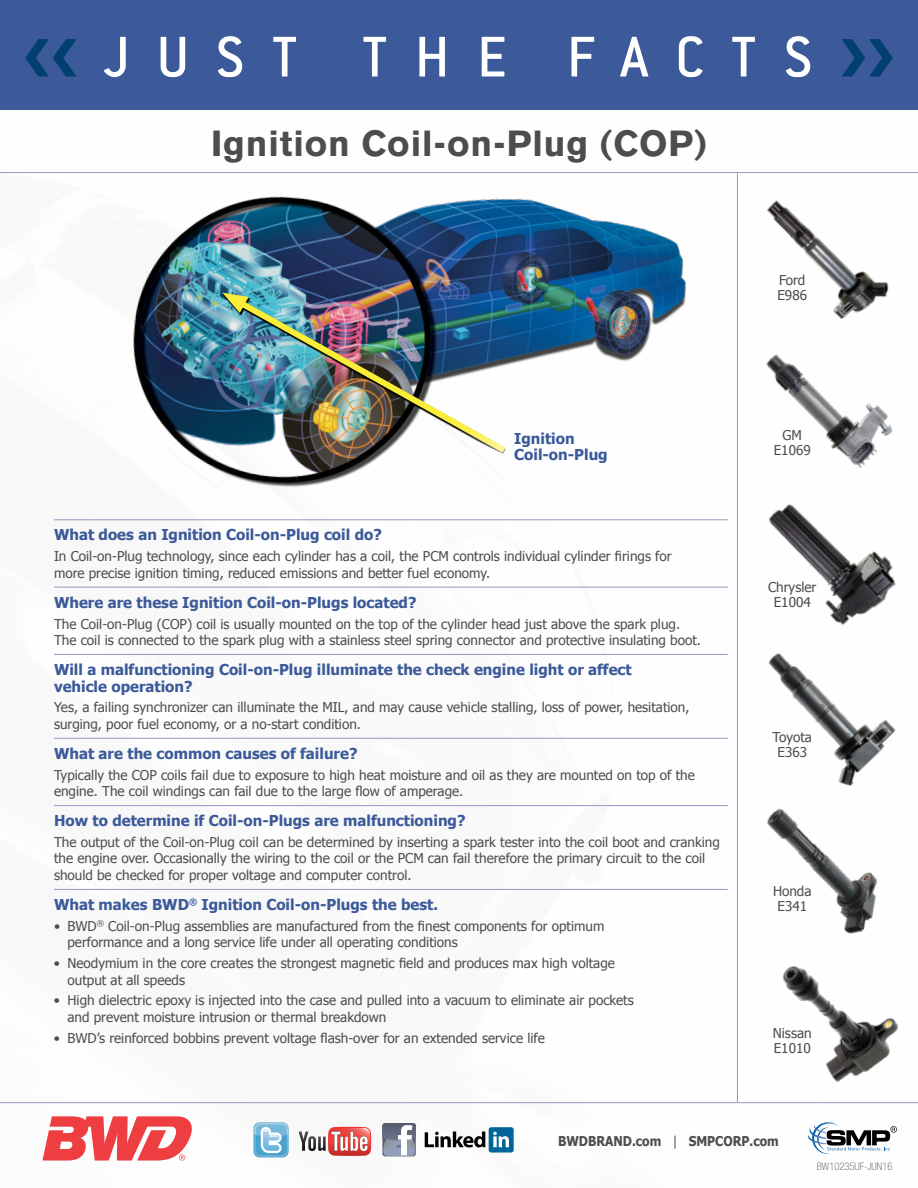
<style>
.page{position:relative;width:918px;height:1188px;background:#fff}
.page>*{position:absolute;margin:0;border:0;box-sizing:border-box;transform-origin:0 0}
.t1{font:63px "Conduit ITC Medium";letter-spacing:.435em;color:#fff}
.t2{font:700 36px "Akzidenz Grotesk BE";letter-spacing:.025em;color:#4d4d4f}
.t3{font:700 15px/16.5px "Tahoma";color:#3c5a99}
.t4{font:13.5px/16.5px "Tahoma";color:#4d4d4f}
.t5{font:700 13.5px "Tahoma";color:#4d4d4f;scale:.9 1}
.t6{font:100 condensed 10.5px "Helvetica Neue LT Std";color:#4d4d4f}
.s1{font-weight:400}
</style>
<div class="page">
<img style="left:0;top:173px;width:918px;height:985px">
<div style="left:0;top:0;width:918px;height:110px;background:#3c5a99"></div>
<svg style="left:299px;top:1127px;width:72px;height:29px"></svg>
<svg style="left:254px;top:1122px;width:35px;height:35px"></svg>
<svg style="left:382px;top:1123px;width:34px;height:33px"></svg>
<div style="left:489px;top:1127px;width:25px;height:26px;background:#069;border-radius:3px"></div>
<svg style="left:425px;top:1132px;width:60px;height:15px"></svg>
<svg style="left:493px;top:1132px;width:16px;height:15px"></svg>
<hr style="left:0;top:1102px;width:918px;height:1px;background:#9399c2">
<svg style="left:42px;top:1116px;width:155px;height:45px"></svg>
<svg style="left:808px;top:1122px;width:89px;height:33px"></svg>
<img style="left:119px;top:188px;width:578px;height:312px">
<img style="left:210px;top:285px;width:308px;height:169px">
<img style="left:227px;top:292px;width:285px;height:164px">
<svg style="left:222px;top:293px;width:27px;height:20px"></svg>
<hr style="left:54px;top:519px;width:674px;height:1px;background:#9399c2">
<hr style="left:54px;top:587px;width:674px;height:1px;background:#9399c2">
<hr style="left:54px;top:654px;width:674px;height:1px;background:#9399c2">
<hr style="left:54px;top:738px;width:674px;height:1px;background:#9399c2">
<hr style="left:54px;top:805px;width:674px;height:1px;background:#9399c2">
<hr style="left:54px;top:889px;width:674px;height:1px;background:#9399c2">
<img style="left:749px;top:184px;width:146px;height:147px">
<img style="left:763px;top:327px;width:141px;height:151px">
<img style="left:750px;top:478px;width:158px;height:158px">
<img style="left:741px;top:629px;width:163px;height:164px">
<img style="left:764px;top:789px;width:126px;height:150px">
<img style="left:753px;top:939px;width:158px;height:157px">
<hr style="left:0;top:172px;width:918px;height:1px;background:#9399c2">
<hr style="left:737px;top:172px;width:1px;height:930px;background:#9399c2">
<h1 class="t1" style="left:103px;top:19px;width:711px">JUST THE FACTS</h1>
<h2 class="t2" style="left:211px;top:122px;width:498px">Ignition Coil-on-Plug (COP)</h2>
<p class="t4" style="left:777px;top:272px;width:31px;line-height:15px">Ford<br>E986</p>
<p class="t3" style="left:514px;top:429px;width:95px">Ignition<br>Coil-on-Plug</p>
<p class="t3" style="left:54px;top:526px;width:329px">What does an Ignition Coil-on-Plug coil do?</p>
<p class="t4" style="left:54px;top:547px;width:619px">In Coil-on-Plug technology, since each cylinder has a coil, the PCM controls individual cylinder firings for more precise ignition timing, reduced emissions and better fuel economy.</p>
<p class="t3" style="left:54px;top:593px;width:364px">Where are these Ignition Coil-on-Plugs located?</p>
<p class="t4" style="left:54px;top:615px;width:649px">The Coil-on-Plug (COP) coil is usually mounted on the top of the cylinder head just above the spark plug.<br>The coil is connected to the spark plug with a stainless steel spring connector and protective insulating boot.</p>
<p class="t3" style="left:54px;top:660px;width:579px">Will a malfunctioning Coil-on-Plug illuminate the check engine light or affect vehicle operation?</p>
<p class="t4" style="left:54px;top:699px;width:637px">Yes, a failing synchronizer can illuminate the MIL, and may cause vehicle stalling, loss of power, hesitation, surging, poor fuel economy, or a no-start condition.</p>
<p class="t3" style="left:54px;top:744px;width:305px">What are the common causes of failure?</p>
<p class="t4" style="left:54px;top:766px;width:642px">Typically the COP coils fail due to exposure to high heat moisture and oil as they are mounted on top of the engine. The coil windings can fail due to the large flow of amperage.</p>
<p class="t3" style="left:54px;top:812px;width:413px">How to determine if Coil-on-Plugs are malfunctioning?</p>
<p class="t4" style="left:54px;top:833px;width:667px">The output of the Coil-on-Plug coil can be determined by inserting a spark tester into the coil boot and cranking the engine over. Occasionally the wiring to the coil or the PCM can fail therefore the primary circuit to the coil should be checked for proper voltage and computer control.</p>
<p class="t3" style="left:54px;top:895px;width:386px">What makes BWD<sup>®</sup> Ignition Coil-on-Plugs the best.</p>
<p class="t4" style="left:67px;top:917px;width:538px;text-indent:-13px">• BWD<sup>®</sup> Coil-on-Plug assemblies are manufactured from the finest components for optimum performance and a long service life under all operating conditions</p>
<p class="t4" style="left:67px;top:954px;width:549px;text-indent:-14px">• Neodymium in the core creates the strongest magnetic field and produces max high voltage output at all speeds</p>
<p class="t4" style="left:67px;top:992px;width:568px;text-indent:-14px">• High dielectric epoxy is injected into the case and pulled into a vacuum to eliminate air pockets and prevent moisture intrusion or thermal breakdown</p>
<p class="t4" style="left:54px;top:1029px;width:492px">• BWD’s reinforced bobbins prevent voltage flash-over for an extended service life</p>
<p class="t4" style="left:774px;top:427px;width:39px;line-height:15px;text-align:center">GM<br>E1069</p>
<p class="t4" style="left:768px;top:579px;width:50px;line-height:15px;text-align:center">Chrysler<br>E1004</p>
<p class="t4" style="left:773px;top:729px;width:41px;line-height:15px;text-align:center">Toyota<br>E363</p>
<p class="t4" style="left:773px;top:883px;width:40px;line-height:15px;text-align:center">Honda<br>E341</p>
<p class="t4" style="left:773px;top:1024px;width:40px;line-height:15px">Nissan<br>E1010</p>
<p class="t5" style="left:558px;top:1131px;width:247px">BWDBRAND.com <span class="s1">|</span> SMPCORP.com</p>
<p class="t6" style="left:817px;top:1160px;width:77px">BW10235UF-JUN16</p>
</div>
